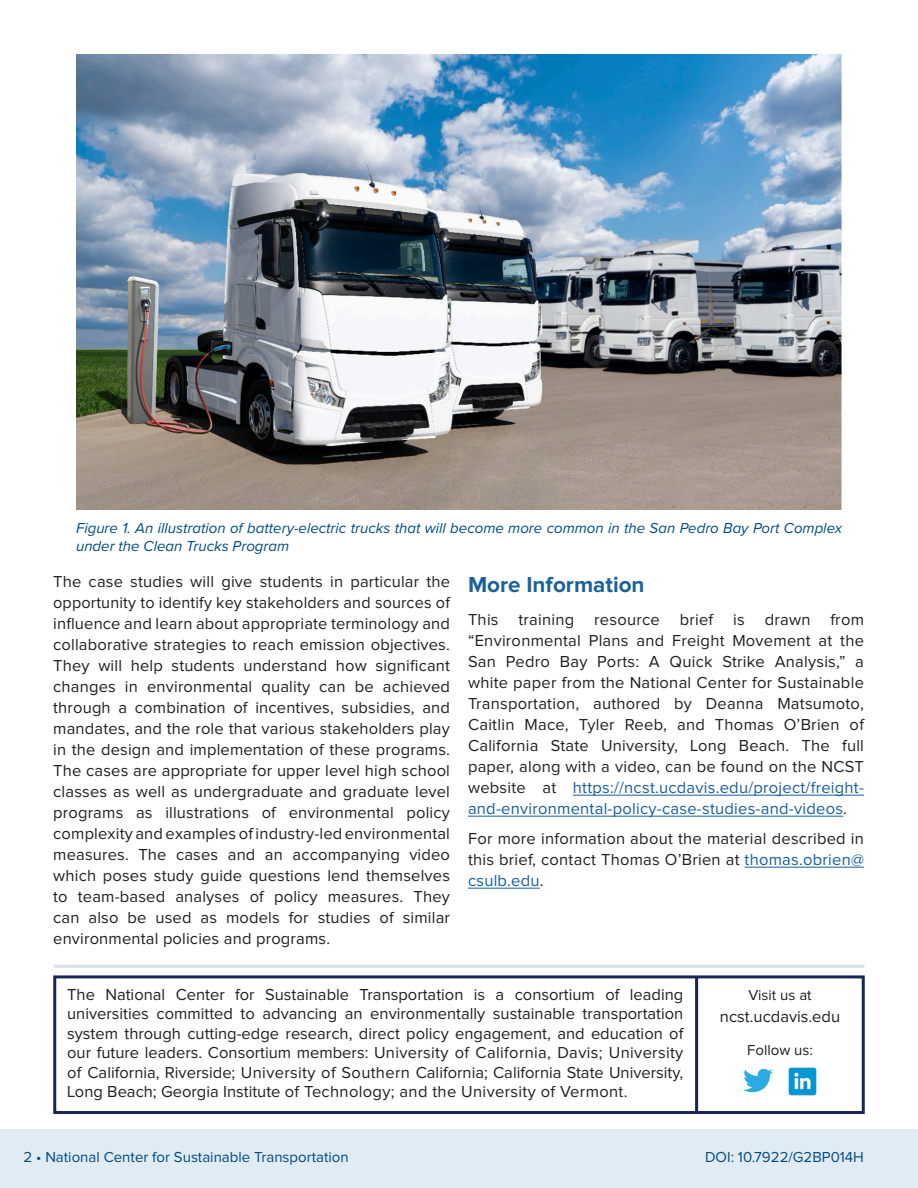
<style>
.page{position:relative;width:918px;height:1188px;background:#fff}
.page>*{position:absolute;margin:0;border:0;box-sizing:border-box;transform-origin:0 0}
.t1{font:700 22.5px "Proxima Nova";color:#1c6299}
.t2{font:16.5px/21px "Proxima Nova";letter-spacing:.015em;color:#231f20;text-align:justify}
.t3{font:italic 15px/18px "Proxima Nova";color:#004b84}
.t4{font:15px "Proxima Nova";color:#004b84}
.t5{font:15px "Proxima Nova";color:#231f20}
.s1{color:#175d9e}
</style>
<div class="page">
<hr style="left:54px;top:965px;width:810px;height:3px;background:#dae1ed">
<hr style="left:573px;top:795px;width:291px;height:1px;background:#175d9e">
<hr style="left:468px;top:816px;width:375px;height:1px;background:#175d9e">
<hr style="left:745px;top:867px;width:119px;height:1px;background:#175d9e">
<hr style="left:468px;top:888px;width:72px;height:1px;background:#175d9e">
<div style="left:53px;top:975px;width:812px;height:139px;border:3px solid #192555"></div>
<img style="left:788px;top:1067px;width:29px;height:29px">
<img style="left:743px;top:1069px;width:30px;height:24px">
<hr style="left:695px;top:977px;width:3px;height:136px;background:#192555">
<div style="left:0;top:1129px;width:918px;height:59px;background:#e0ebf3"></div>
<img style="left:76px;top:54px;width:766px;height:456px">
<p class="t3" style="left:76px;top:518px;width:767px">Figure 1. An illustration of battery-electric trucks that will become more common in the San Pedro Bay Port Complex under the Clean Trucks Program</p>
<p class="t2" style="left:53px;top:572px;width:398px">The case studies will give students in particular the opportunity to identify key stakeholders and sources of influence and learn about appropriate terminology and collaborative strategies to reach emission objectives.<br>They will help students understand how significant changes in environmental quality can be achieved through a combination of incentives, subsidies, and mandates, and the role that various stakeholders play in the design and implementation of these programs.<br>The cases are appropriate for upper level high school classes as well as undergraduate and graduate level programs as illustrations of environmental policy complexity and examples of industry-led environmental measures. The cases and an accompanying video which poses study guide questions lend themselves to team-based analyses of policy measures. They can also be used as models for studies of similar environmental policies and programs.</p>
<p class="t1" style="left:468px;top:572px;width:178px">More Information</p>
<p class="t2" style="left:468px;top:610px;width:398px">This training resource brief is drawn from “Environmental Plans and Freight Movement at the San Pedro Bay Ports: A Quick Strike Analysis,” a white paper from the National Center for Sustainable Transportation, authored by Deanna Matsumoto, Caitlin Mace, Tyler Reeb, and Thomas O’Brien of California State University, Long Beach. The full paper, along with a video, can be found on the NCST website at <span class="s1">https://ncst.ucdavis.edu/project/freight&shy;and-environmental-policy-case-studies-and-videos</span>.</p>
<p class="t2" style="left:468px;top:829px;width:398px">For more information about the material described in this brief, contact Thomas O’Brien at <span class="s1">thomas.obrien@ csulb.edu</span>.</p>
<p class="t2" style="left:67px;top:985px;width:618px;line-height:19.5px">The National Center for Sustainable Transportation is a consortium of leading universities committed to advancing an environmentally sustainable transportation system through cutting-edge research, direct policy engagement, and education of our future leaders. Consortium members: University of California, Davis; University of California, Riverside; University of Southern California; California State University, Long Beach; Georgia Institute of Technology; and the University of Vermont.</p>
<p class="t5" style="left:748px;top:988px;width:65px">Visit us at</p>
<p class="t2" style="left:720px;top:1006px;width:122px">ncst.ucdavis.edu</p>
<p class="t5" style="left:747px;top:1043px;width:67px">Follow us:</p>
<p class="t4" style="left:23px;top:1150px;width:327px">2 • National Center for Sustainable Transportation</p>
<p class="t4" style="left:705px;top:1150px;width:160px">DOI: 10.7922/G2BP014H</p>
</div>
